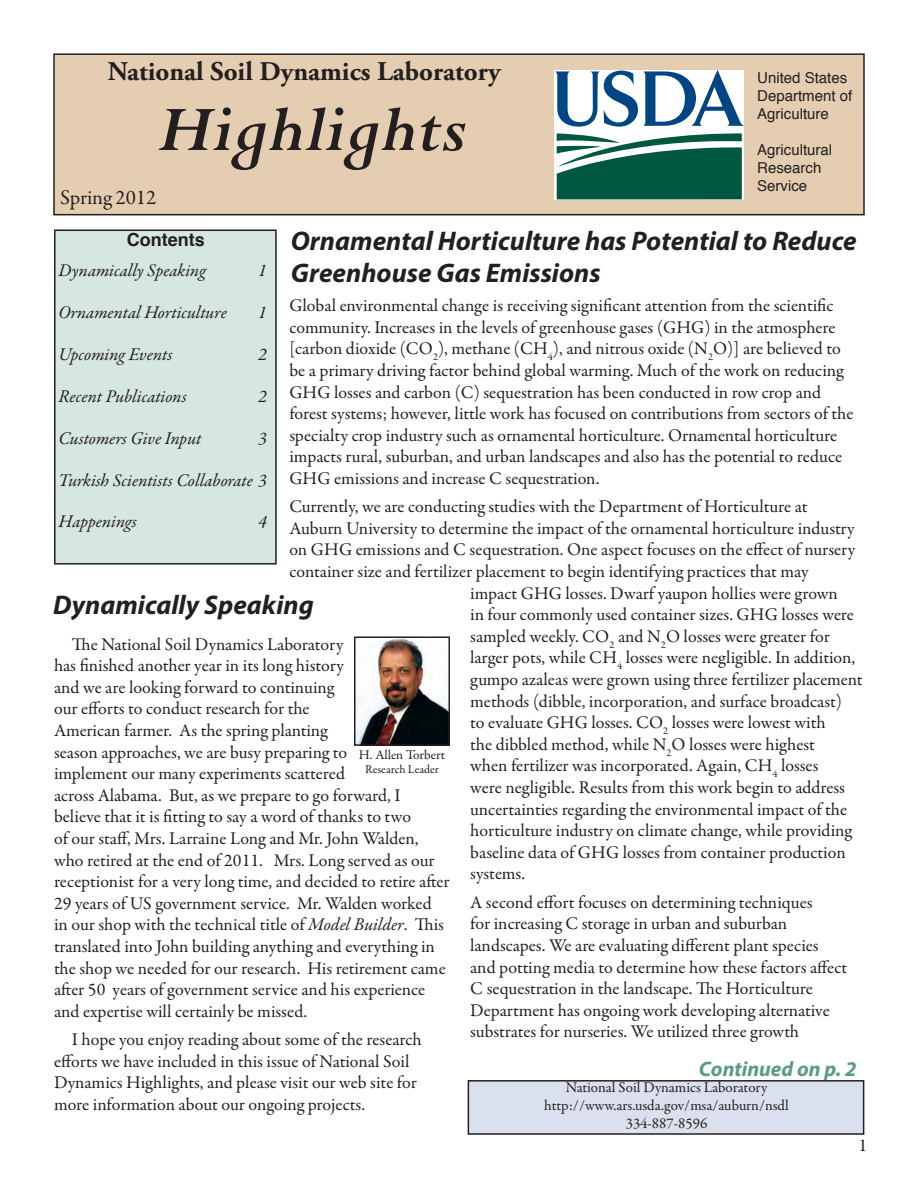
<style>
.page{position:relative;width:918px;height:1188px;background:#fff}
.page>*{position:absolute;margin:0;border:0;box-sizing:border-box;transform-origin:0 0}
.t1{font:italic 700 72px "Perpetua";color:#231f20}
.Header_1{font:italic 700 27px/32.4px "Myriad Pro";color:#231f20}
.t2{font:700 27px "Adobe Garamond Pro";color:#231f20}
.Header_2{font:italic 700 21px "Myriad Pro";color:#5b998b}
.Box_Paragraph{font:21px "Garamond Premr Pro";letter-spacing:-.005em;color:#231f20}
.Body{font:18px/21.6px "Garamond Premr Pro";letter-spacing:-.005em;color:#231f20}
.t3{font:italic 18px "Garamond Premr Pro";letter-spacing:-.005em;color:#231f20}
.Body-2{font:700 18px "Helvetica";color:#231f20}
.Body-3{font:15px "Garamond Premr Pro";color:#231f20}
.t4{font:15px "Helvetica";color:#231f20}
.t5{font:13.5px "Garamond Premr Pro";color:#231f20}
.t6{font:12px "Garamond Premr Pro";color:#231f20}
.s1{font-style:italic}
</style>
<div class="page">
<div style="left:54px;top:54px;width:810px;height:161px;background:#e4cdb1"></div>
<div style="left:53px;top:53px;width:812px;height:162px;border:2px solid #231f20"></div>
<div style="left:55px;top:230px;width:221px;height:334px;background:#d6e6e2"></div>
<div style="left:54px;top:230px;width:223px;height:335px;border:2px solid #231f20"></div>
<img style="left:357px;top:639px;width:90px;height:104px">
<div style="left:354px;top:636px;width:96px;height:110px;border:2px solid #231f20"></div>
<div style="left:468px;top:1081px;width:396px;height:53px;background:#dae0ed"></div>
<div style="left:468px;top:1080px;width:396px;height:55px;border:2px solid #231f20"></div>
<svg style="left:555px;top:70px;width:189px;height:129px;background:#72a0a0"></svg>
<p class="t2" style="left:108px;top:55px;width:395px">National Soil Dynamics Laboratory</p>
<p class="t1" style="left:157px;top:84px;width:310px">Highlights</p>
<p class="Box_Paragraph" style="left:60px;top:184px;width:98px">Spring 2012</p>
<p class="t4" style="left:757px;top:66px;width:92px">United States</p>
<p class="t4" style="left:757px;top:84px;width:97px">Department of</p>
<p class="t4" style="left:757px;top:102px;width:73px">Agriculture</p>
<p class="t4" style="left:757px;top:138px;width:77px">Agricultural</p>
<p class="t4" style="left:757px;top:156px;width:66px">Research</p>
<p class="t4" style="left:757px;top:174px;width:52px">Service</p>
<p class="Header_1" style="left:291px;top:224px;width:567px">Ornamental Horticulture has Potential to Reduce<br>Greenhouse Gas Emissions</p>
<p class="Body-2" style="left:127px;top:226px;width:79px">Contents</p>
<p class="t3" style="left:58px;top:259px;width:149px">Dynamically Speaking</p>
<p class="t3" style="left:258px;top:259px;width:10px">1</p>
<p class="t3" style="left:58px;top:301px;width:170px">Ornamental Horticulture</p>
<p class="t3" style="left:258px;top:301px;width:10px">1</p>
<p class="t3" style="left:58px;top:343px;width:115px">Upcoming Events</p>
<p class="t3" style="left:258px;top:343px;width:10px">2</p>
<p class="t3" style="left:58px;top:385px;width:130px">Recent Publications</p>
<p class="t3" style="left:258px;top:385px;width:10px">2</p>
<p class="t3" style="left:58px;top:427px;width:145px">Customers Give Input</p>
<p class="t3" style="left:258px;top:427px;width:10px">3</p>
<p class="t3" style="left:58px;top:469px;width:210px">Turkish Scientists Collaborate 3</p>
<p class="t3" style="left:58px;top:510px;width:80px">Happenings</p>
<p class="t3" style="left:258px;top:510px;width:10px">4</p>
<p class="Body" style="left:289px;top:295px;width:566px">Global environmental change is receiving significant attention from the scientific community. Increases in the levels of greenhouse gases (GHG) in the atmosphere [carbon dioxide (CO<sub>2</sub>), methane (CH<sub>4</sub>), and nitrous oxide (N<sub>2</sub>O)] are believed to be a primary driving factor behind global warming. Much of the work on reducing GHG losses and carbon (C) sequestration has been conducted in row crop and forest systems; however, little work has focused on contributions from sectors of the specialty crop industry such as ornamental horticulture. Ornamental horticulture impacts rural, suburban, and urban landscapes and also has the potential to reduce GHG emissions and increase C sequestration.</p>
<p class="Body" style="left:289px;top:496px;width:520px">Currently, we are conducting studies with the Department of Horticulture at</p>
<p class="Body" style="left:289px;top:518px;width:567px">Auburn University to determine the impact of the ornamental horticulture industry</p>
<p class="Body" style="left:289px;top:539px;width:567px">on GHG emissions and C sequestration. One aspect focuses on the effect of nursery</p>
<p class="Body" style="left:289px;top:561px;width:521px">container size and fertilizer placement to begin identifying practices that may</p>
<p class="Body" style="left:470px;top:583px;width:369px">impact GHG losses. Dwarf yaupon hollies were grown</p>
<p class="Body" style="left:470px;top:604px;width:385px">in four commonly used container sizes. GHG losses were</p>
<p class="Body" style="left:470px;top:626px;width:361px">sampled weekly. CO<sub>2</sub> and N<sub>2</sub>O losses were greater for</p>
<p class="Body" style="left:470px;top:647px;width:387px">larger pots, while CH<sub>4</sub> losses were negligible. In addition,</p>
<p class="Body" style="left:470px;top:669px;width:394px">gumpo azaleas were grown using three fertilizer placement</p>
<p class="Body" style="left:470px;top:691px;width:373px">methods (dibble, incorporation, and surface broadcast)</p>
<p class="Body" style="left:470px;top:712px;width:357px">to evaluate GHG losses. CO<sub>2</sub> losses were lowest with</p>
<p class="Body" style="left:470px;top:734px;width:346px">the dibbled method, while N<sub>2</sub>O losses were highest</p>
<p class="Body" style="left:470px;top:755px;width:350px">when fertilizer was incorporated. Again, CH<sub>4</sub> losses</p>
<p class="Body" style="left:470px;top:777px;width:376px">were negligible. Results from this work begin to address</p>
<p class="Body" style="left:470px;top:799px;width:378px">uncertainties regarding the environmental impact of the</p>
<p class="Body" style="left:470px;top:820px;width:383px">horticulture industry on climate change, while providing</p>
<p class="Body" style="left:470px;top:842px;width:377px">baseline data of GHG losses from container production</p>
<p class="Body" style="left:470px;top:863px;width:56px">systems.</p>
<p class="Body" style="left:470px;top:892px;width:379px">A second effort focuses on determining techniques<br>for increasing C storage in urban and suburban landscapes. We are evaluating different plant species and potting media to determine how these factors affect C sequestration in the landscape. The Horticulture Department has ongoing work developing alternative substrates for nurseries. We utilized three growth</p>
<p class="Header_1" style="left:53px;top:588px;width:262px">Dynamically Speaking</p>
<p class="Body" style="left:54px;top:634px;width:397px;text-indent:18px">The National Soil Dynamics Laboratory<br>has finished another year in its long history<br>and we are looking forward to continuing<br>our efforts to conduct research for the<br>American farmer. As the spring planting<br>season approaches, we are busy preparing to<br>implement our many experiments scattered<br>across Alabama. But, as we prepare to go forward, I believe that it is fitting to say a word of thanks to two<br>of our staff, Mrs. Larraine Long and Mr. John Walden, who retired at the end of 2011. Mrs. Long served as our receptionist for a very long time, and decided to retire after 29 years of US government service. Mr. Walden worked in our shop with the technical title of <span class="s1">Model Builder</span>. This translated into John building anything and everything in the shop we needed for our research. His retirement came after 50 years of government service and his experience and expertise will certainly be missed.</p>
<p class="Body" style="left:54px;top:1029px;width:369px;text-indent:18px">I hope you enjoy reading about some of the research efforts we have included in this issue of National Soil Dynamics Highlights, and please visit our web site for more information about our ongoing projects.</p>
<p class="t5" style="left:359px;top:746px;width:88px">H. Allen Torbert</p>
<p class="t6" style="left:365px;top:762px;width:75px">Research Leader</p>
<p class="Header_2" style="left:699px;top:1055px;width:159px">Continued on p. 2</p>
<p class="Body-3" style="left:566px;top:1079px;width:203px">National Soil Dynamics Laboratory</p>
<p class="Body-3" style="left:544px;top:1097px;width:246px">http://www.ars.usda.gov/msa/auburn/nsdl</p>
<p class="Body-3" style="left:626px;top:1115px;width:83px">334-887-8596</p>
<p class="Body" style="left:859px;top:1135px;width:10px">1</p>
</div>
